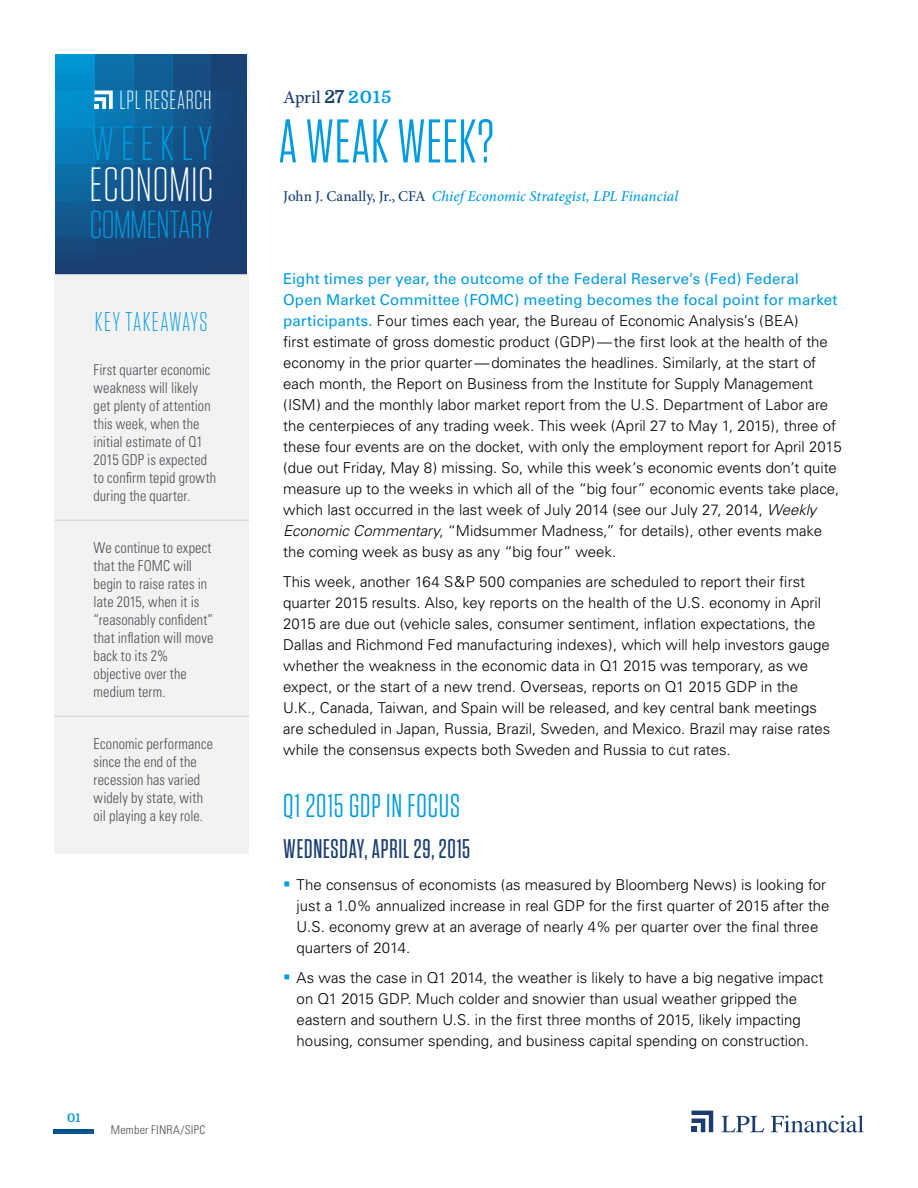
<style>
.page{position:relative;width:918px;height:1188px;background:#fff}
.page>*{position:absolute;margin:0;border:0;box-sizing:border-box;transform-origin:0 0}
.t1{font:61.5px "Tungsten Narrow";letter-spacing:.01em;color:#009bde}
.t2{font:300 48px "Tungsten Narrow";letter-spacing:.015em;color:#fff;scale:1.04 1}
.t3{font:300 48px "Tungsten Narrow";letter-spacing:.135em;color:#009bde;scale:1.04 1}
.t4{font:300 39px "Tungsten Narrow";letter-spacing:-.015em;color:#009bde;scale:1.04 1}
.t5{font:33px "Tungsten Narrow";letter-spacing:.025em;color:#009bde}
.t6{font:500 27px "Tungsten Narrow";letter-spacing:.03em;color:#1b3e6f}
.t7{font:300 27px "Tungsten Narrow";letter-spacing:.055em;color:#009bde}
.t8{font:300 26.25px "Tungsten Narrow";letter-spacing:.025em;color:#fff}
.t9{font:500 18px "Minion Pro";letter-spacing:-.01em;color:#1b3e6f}
.t10{font:300 15px/21px "Univers";color:#000}
.t11{font:300 condensed 15px/18px "Univers";letter-spacing:.01em;color:#4b4f54;scale:.95 1}
.t12{font:italic 500 15px "Minion Pro";letter-spacing:.005em;color:#009bde}
.t13{font:300 condensed 12px "Univers";letter-spacing:.015em;color:#4b4f54}
.t14{font:700 12px "Domine";color:#0098d8}
.s1{font-family:"Domine";font-weight:700}
.s2{font-family:"Domine";font-weight:700;font-size:16.95px;color:#009bde}
.s3{font-style:normal;color:#1b3e6f}
.s4{font-weight:400;color:#009bde}
.s5{font-style:italic}
</style>
<div class="page">
<svg style="left:94px;top:54px;width:39px;height:220px;background:#106298"></svg>
<div style="left:211px;top:54px;width:39px;height:220px;background:#194274"></div>
<svg style="left:172px;top:54px;width:39px;height:220px;background:#154c7f"></svg>
<svg style="left:133px;top:54px;width:39px;height:220px;background:#12588d"></svg>
<svg style="left:56px;top:54px;width:38px;height:220px;background:#0975b0"></svg>
<div style="left:55px;top:164px;width:194px;height:36px;background:linear-gradient(to right,#0769a3,#244371)"></div>
<div style="left:55px;top:200px;width:194px;height:37px;background:linear-gradient(to right,#0d568c,#244372)"></div>
<div style="left:55px;top:127px;width:194px;height:37px;background:linear-gradient(to right,#017fbd,#244473)"></div>
<svg style="left:94px;top:91px;width:19px;height:18px"></svg>
<svg style="left:721px;top:1116px;width:43px;height:16px"></svg>
<svg style="left:771px;top:1115px;width:93px;height:18px"></svg>
<svg style="left:692px;top:1111px;width:21px;height:21px"></svg>
<img style="left:54px;top:1129px;width:40px;height:5px">
<div style="left:54px;top:274px;width:195px;height:580px;background:#efeff0"></div>
<hr style="left:54px;top:716px;width:196px;height:1px;background:#4b4f54">
<hr style="left:54px;top:519px;width:196px;height:2px;background:#4b4f54">
<h3 class="t8" style="left:120px;top:87px;width:93px">LPL RESEARCH</h3>
<h2 class="t3" style="left:91px;top:120px;width:117px">WEEKLY</h2>
<h2 class="t2" style="left:90px;top:161px;width:121px">ECONOMIC</h2>
<h3 class="t4" style="left:90px;top:205px;width:120px">COMMENTARY</h3>
<h3 class="t7" style="left:95px;top:308px;width:114px">KEY TAKEAWAYS</h3>
<p class="t11" style="left:94px;top:361px;width:131px">First quarter economic weakness will likely get plenty of attention this week, when the initial estimate of Q1<br>2015 GDP is expected to confirm tepid growth during the quarter.</p>
<p class="t11" style="left:94px;top:539px;width:128px">We continue to expect that the FOMC will begin to raise rates in late 2015, when it is “reasonably confident” that inflation will move back to its 2% objective over the medium term.</p>
<p class="t11" style="left:94px;top:734px;width:127px">Economic performance since the end of the recession has varied widely by state, with oil playing a key role.</p>
<p class="t14" style="left:67px;top:1112px;width:15px">01</p>
<p class="t13" style="left:111px;top:1123px;width:96px">Member FINRA/SIPC</p>
<p class="t9" style="left:283px;top:85px;width:110px">April <span class="s1">27</span> <span class="s2">2015</span></p>
<h1 class="t1" style="left:278px;top:111px;width:217px">A WEAK WEEK?</h1>
<p class="t12" style="left:283px;top:186px;width:397px"><span class="s3">John J. Canally, Jr., CFA</span> Chief Economic Strategist, LPL Financial</p>
<p class="t10" style="left:283px;top:268px;width:560px"><span class="s4">Eight times per year, the outcome of the Federal Reserve’s (Fed) Federal Open Market Committee (FOMC) meeting becomes the focal point for market participants.</span> Four times each year, the Bureau of Economic Analysis’s (BEA)<br>first estimate of gross domestic product (GDP)—the first look at the health of the economy in the prior quarter—dominates the headlines. Similarly, at the start of each month, the Report on Business from the Institute for Supply Management (ISM) and the monthly labor market report from the U.S. Department of Labor are the centerpieces of any trading week. This week (April 27 to May 1, 2015), three of these four events are on the docket, with only the employment report for April 2015 (due out Friday, May 8) missing. So, while this week’s economic events don’t quite measure up to the weeks in which all of the “big four” economic events take place, which last occurred in the last week of July 2014 (see our July 27, 2014, <span class="s5">Weekly Economic Commentary</span>, “Midsummer Madness,” for details), other events make the coming week as busy as any “big four” week.</p>
<p class="t10" style="left:283px;top:571px;width:549px">This week, another 164 S&amp;P 500 companies are scheduled to report their first quarter 2015 results. Also, key reports on the health of the U.S. economy in April 2015 are due out (vehicle sales, consumer sentiment, inflation expectations, the Dallas and Richmond Fed manufacturing indexes), which will help investors gauge whether the weakness in the economic data in Q1 2015 was temporary, as we expect, or the start of a new trend. Overseas, reports on Q1 2015 GDP in the U.K., Canada, Taiwan, and Spain will be released, and key central bank meetings are scheduled in Japan, Russia, Brazil, Sweden, and Mexico. Brazil may raise rates while the consensus expects both Sweden and Russia to cut rates.</p>
<h3 class="t5" style="left:283px;top:790px;width:178px">Q1 2015 GDP IN FOCUS</h3>
<h3 class="t6" style="left:283px;top:835px;width:189px">WEDNESDAY, APRIL 29, 2015</h3>
<p class="t10" style="left:297px;top:874px;width:534px">The consensus of economists (as measured by Bloomberg News) is looking for just a 1.0% annualized increase in real GDP for the first quarter of 2015 after the U.S. economy grew at an average of nearly 4% per quarter over the final three quarters of 2014.</p>
<p class="t10" style="left:297px;top:967px;width:528px">As was the case in Q1 2014, the weather is likely to have a big negative impact on Q1 2015 GDP. Much colder and snowier than usual weather gripped the eastern and southern U.S. in the first three months of 2015, likely impacting housing, consumer spending, and business capital spending on construction.</p>
</div>
